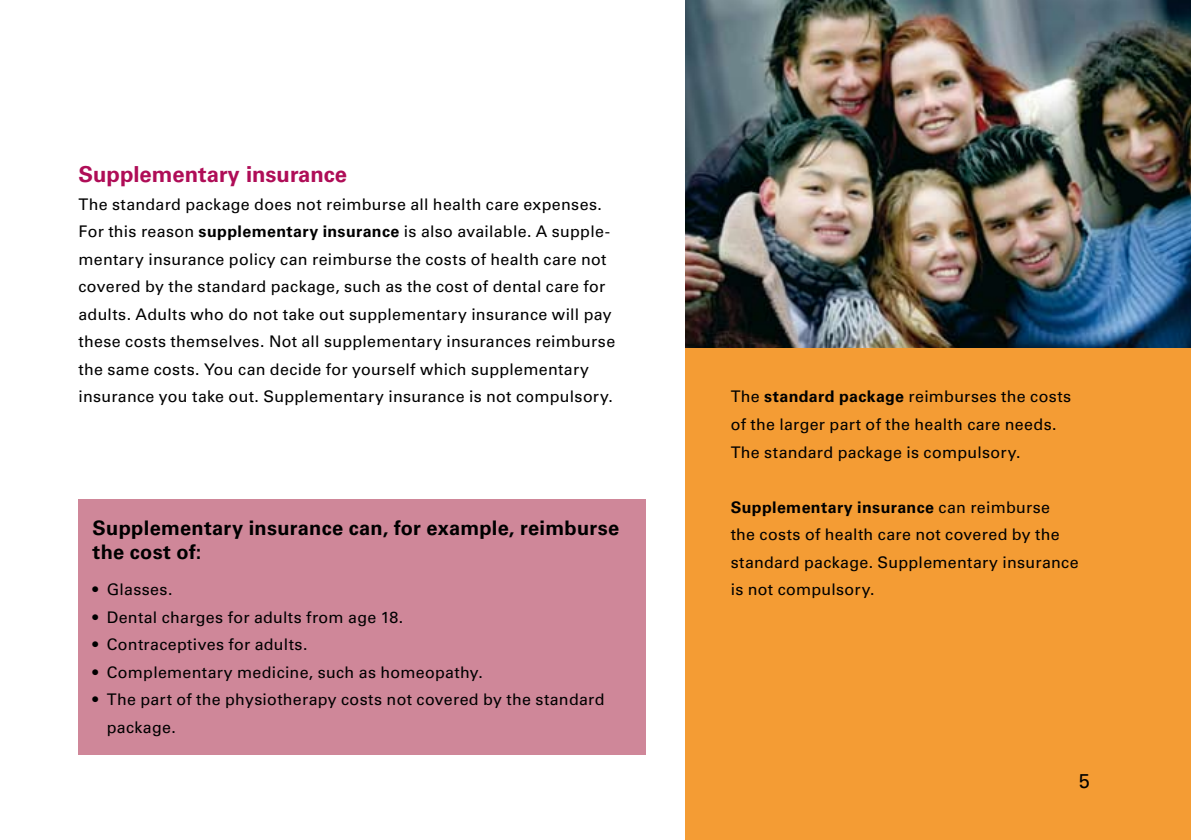
<style>
.page{position:relative;width:1191px;height:840px;background:#fff}
.page>*{position:absolute;margin:0;border:0;box-sizing:border-box;transform-origin:0 0}
.t1{font:700 22px "Univers LT Std";color:#af0d57}
.t2{font:700 20px/24px "Univers LT Std";letter-spacing:.015em;color:#000}
.t3{font:20px "Univers LT Std";color:#000}
.t4{font:16px/27.4px "Univers LT Std";letter-spacing:.02em;color:#000}
.s1{font-weight:700}
</style>
<div class="page">
<div style="left:685px;top:335px;width:506px;height:504px;background:#f49c34"></div>
<div style="left:78px;top:499px;width:567px;height:255px;background:#cf8799"></div>
<img style="left:685px;top:0;width:506px;height:347px">
<h1 class="t1" style="left:78px;top:161px;width:270px">Supplementary insurance</h1>
<p class="t4" style="left:78px;top:190px;width:538px">The standard package does not reimburse all health care expenses.<br>For this reason <span class="s1">supplementary insurance</span> is also available. A supple&shy;mentary insurance policy can reimburse the costs of health care not covered by the standard package, such as the cost of dental care for adults. Adults who do not take out supplementary insurance will pay these costs themselves. Not all supplementary insurances reimburse the same costs. You can decide for yourself which supplementary insurance you take out. Supplementary insurance is not compulsory.</p>
<p class="t2" style="left:93px;top:516px;width:528px">Supplementary insurance can, for example, reimburse the cost of:</p>
<p class="t4" style="left:93px;top:575px;width:81px">• Glasses.</p>
<p class="t4" style="left:93px;top:603px;width:312px">• Dental charges for adults from age 18.</p>
<p class="t4" style="left:93px;top:630px;width:216px">• Contraceptives for adults.</p>
<p class="t4" style="left:93px;top:658px;width:392px">• Complementary medicine, such as homeopathy.</p>
<p class="t4" style="left:107px;top:685px;width:499px;text-indent:-14px">• The part of the physiotherapy costs not covered by the standard package.</p>
<p class="t4" style="left:730px;top:383px;width:342px">The <span class="s1">standard package</span> reimburses the costs of the larger part of the health care needs.<br>The standard package is compulsory.</p>
<p class="t4" style="left:730px;top:493px;width:349px"><span class="s1">Supplementary insurance</span> can reimburse the costs of health care not covered by the standard package. Supplementary insurance is not compulsory.</p>
<p class="t3" style="left:1078px;top:768px;width:13px">5</p>
</div>
